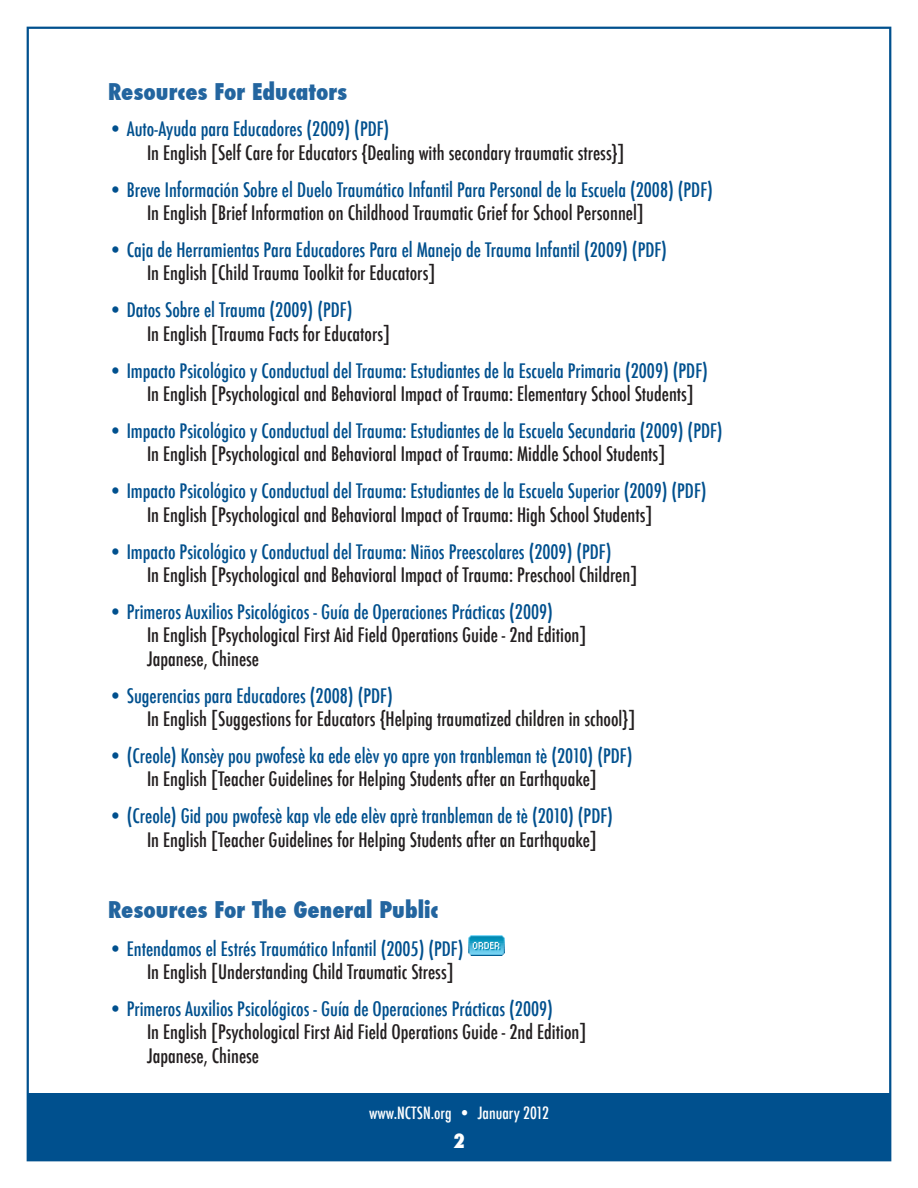
<style>
.page{position:relative;width:918px;height:1188px;background:#fff}
.page>*{position:absolute;margin:0;border:0;box-sizing:border-box;transform-origin:0 0}
.t1{font:800 condensed 22.5px "Futura";color:#23659f}
.t2{font:500 condensed 19.5px/23.4px "Futura";color:#231f20}
.t3{font:500 condensed 19.5px "Futura";color:#00508e}
.t4{font:800 condensed 19.5px "Futura";color:#fff}
.t5{font:500 condensed 16.5px "Futura";color:#fff}
</style>
<div class="page">
<div style="left:27px;top:1094px;width:864px;height:66px;background:#00508e"></div>
<img style="left:468px;top:935px;width:37px;height:21px">
<p class="t1" style="left:108px;top:76px;width:241px">Resources For Educators</p>
<p class="t3" style="left:108px;top:117px;width:283px">• Auto-Ayuda para Educadores (2009) (PDF)</p>
<p class="t2" style="left:147px;top:141px;width:479px">In English [Self Care for Educators {Dealing with secondary traumatic stress}]</p>
<p class="t3" style="left:108px;top:177px;width:606px">• Breve Información Sobre el Duelo Traumático Infantil Para Personal de la Escuela (2008) (PDF)</p>
<p class="t2" style="left:147px;top:201px;width:498px">In English [Brief Information on Childhood Traumatic Grief for School Personnel]</p>
<p class="t3" style="left:108px;top:237px;width:561px">• Caja de Herramientas Para Educadores Para el Manejo de Trauma Infantil (2009) (PDF)</p>
<p class="t2" style="left:147px;top:262px;width:290px">In English [Child Trauma Toolkit for Educators]</p>
<p class="t3" style="left:108px;top:298px;width:246px">• Datos Sobre el Trauma (2009) (PDF)</p>
<p class="t2" style="left:147px;top:322px;width:245px">In English [Trauma Facts for Educators]</p>
<p class="t3" style="left:108px;top:358px;width:601px">• Impacto Psicológico y Conductual del Trauma: Estudiantes de la Escuela Primaria (2009) (PDF)</p>
<p class="t2" style="left:147px;top:382px;width:548px">In English [Psychological and Behavioral Impact of Trauma: Elementary School Students]</p>
<p class="t3" style="left:108px;top:418px;width:616px">• Impacto Psicológico y Conductual del Trauma: Estudiantes de la Escuela Secundaria (2009) (PDF)</p>
<p class="t2" style="left:147px;top:443px;width:520px">In English [Psychological and Behavioral Impact of Trauma: Middle School Students]</p>
<p class="t3" style="left:108px;top:479px;width:600px">• Impacto Psicológico y Conductual del Trauma: Estudiantes de la Escuela Superior (2009) (PDF)</p>
<p class="t2" style="left:147px;top:503px;width:507px">In English [Psychological and Behavioral Impact of Trauma: High School Students]</p>
<p class="t3" style="left:108px;top:539px;width:505px">• Impacto Psicológico y Conductual del Trauma: Niños Preescolares (2009) (PDF)</p>
<p class="t2" style="left:147px;top:563px;width:492px">In English [Psychological and Behavioral Impact of Trauma: Preschool Children]</p>
<p class="t3" style="left:108px;top:599px;width:446px">• Primeros Auxilios Psicológicos - Guía de Operaciones Prácticas (2009)</p>
<p class="t2" style="left:147px;top:623px;width:441px">In English [Psychological First Aid Field Operations Guide - 2nd Edition]<br>Japanese, Chinese</p>
<p class="t3" style="left:108px;top:683px;width:286px">• Sugerencias para Educadores (2008) (PDF)</p>
<p class="t2" style="left:147px;top:707px;width:490px">In English [Suggestions for Educators {Helping traumatized children in school}]</p>
<p class="t3" style="left:108px;top:743px;width:526px">• (Creole) Konsèy pou pwofesè ka ede elèv yo apre yon tranbleman tè (2010) (PDF)</p>
<p class="t2" style="left:147px;top:767px;width:451px">In English [Teacher Guidelines for Helping Students after an Earthquake]</p>
<p class="t3" style="left:108px;top:803px;width:506px">• (Creole) Gid pou pwofesè kap vle ede elèv aprè tranbleman de tè (2010) (PDF)</p>
<p class="t2" style="left:147px;top:828px;width:451px">In English [Teacher Guidelines for Helping Students after an Earthquake]</p>
<p class="t1" style="left:108px;top:894px;width:332px">Resources For The General Public</p>
<p class="t3" style="left:108px;top:936px;width:357px">• Entendamos el Estrés Traumático Infantil (2005) (PDF)</p>
<p class="t2" style="left:147px;top:960px;width:308px">In English [Understanding Child Traumatic Stress]</p>
<p class="t3" style="left:108px;top:996px;width:446px">• Primeros Auxilios Psicológicos - Guía de Operaciones Prácticas (2009)</p>
<p class="t2" style="left:147px;top:1020px;width:441px">In English [Psychological First Aid Field Operations Guide - 2nd Edition]<br>Japanese, Chinese</p>
<p class="t5" style="left:369px;top:1102px;width:181px">www.NCTSN.org • January 2012</p>
<p class="t4" style="left:453px;top:1128px;width:13px">2</p>
</div>
